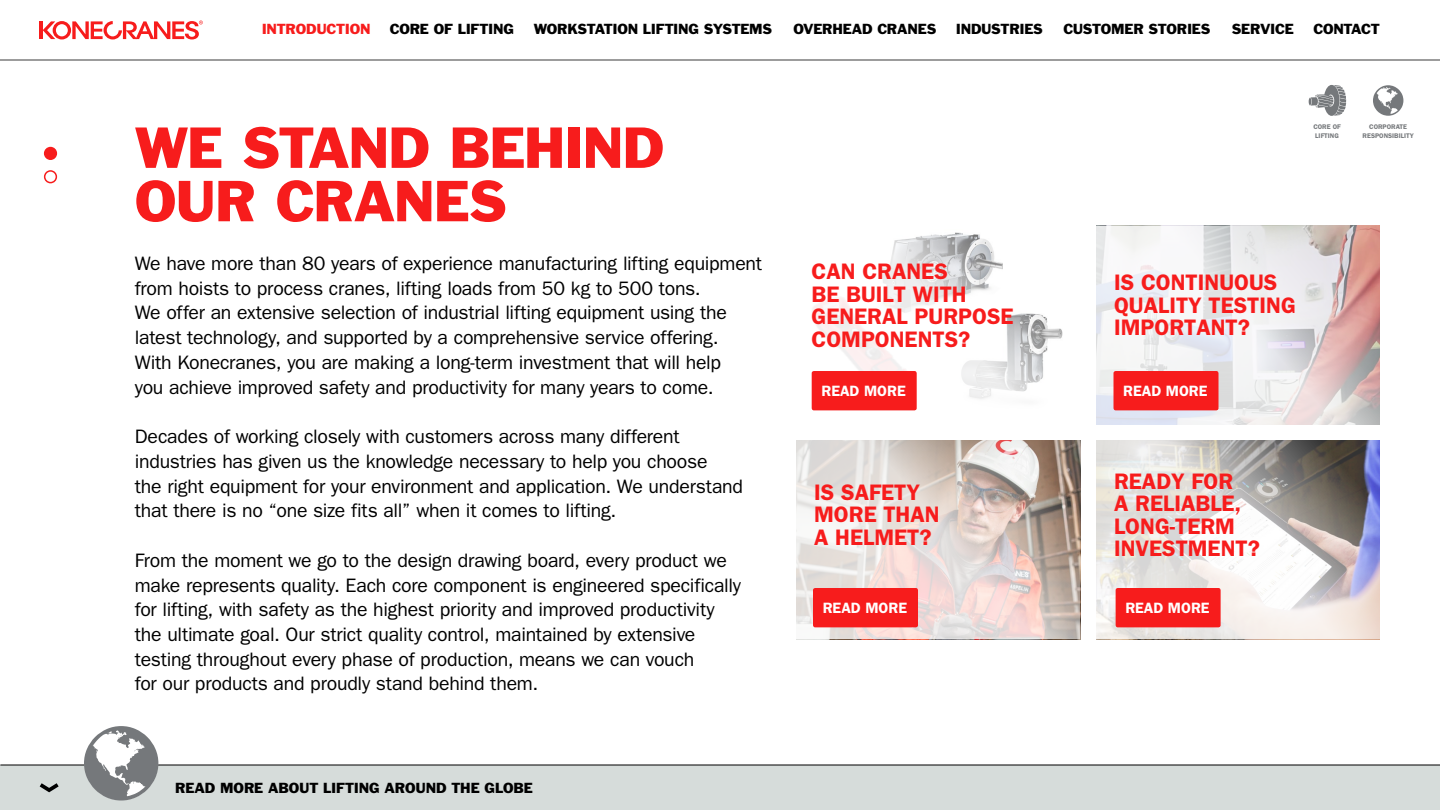
<style>
.page{position:relative;width:1440px;height:810px;background:#fff}
.page>*{position:absolute;margin:0;border:0;box-sizing:border-box;transform-origin:0 0}
.t1{font:53.4px/53.4px "Franklin Gothic Std";letter-spacing:-.025em;color:#f71c1c}
.t2{font:600 22.5px/22.5px "ITC Franklin Gothic Std";color:#f71c1c}
.t3{font:19.5px/24.8px "ITC Franklin Gothic Std";letter-spacing:-.01em;color:#000}
.t4{font:600 15px "ITC Franklin Gothic Std";color:#fff}
.t5{font:13.5px "Franklin Gothic Std";letter-spacing:-.02em;color:#000}
.t6{font:13.5px "Franklin Gothic Std";letter-spacing:-.02em;color:#f71c1c}
.t7{font:600 6.75px/8.2px "ITC Franklin Gothic Std";color:#75787b}
</style>
<div class="page">
<div style="left:44px;top:170px;width:13px;height:13px;border:2px solid #f71c1c;border-radius:50%"></div>
<div style="left:45px;top:148px;width:11px;height:11px;background:#f71c1c;border-radius:50%"></div>
<div style="left:44px;top:147px;width:13px;height:13px;border:2px solid #f71c1c;border-radius:50%"></div>
<div style="left:0;top:765px;width:1440px;height:45px;background:#d6dcda"></div>
<svg style="left:39px;top:783px;width:20px;height:10px"></svg>
<hr style="left:0;top:765px;width:1440px;height:1px;background:#000">
<svg style="left:84px;top:726px;width:74px;height:75px"></svg>
<svg style="left:1096px;top:226px;width:284px;height:198px"></svg>
<svg style="left:1096px;top:441px;width:284px;height:198px"></svg>
<svg style="left:796px;top:441px;width:284px;height:198px"></svg>
<div style="left:813px;top:588px;width:105px;height:39px;background:#f71c1c;border-radius:2px"></div>
<div style="left:1116px;top:588px;width:105px;height:39px;background:#f71c1c;border-radius:2px"></div>
<div style="left:1114px;top:371px;width:105px;height:39px;background:#f71c1c;border-radius:2px"></div>
<svg style="left:811px;top:232px;width:252px;height:179px"></svg>
<div style="left:812px;top:371px;width:105px;height:39px;background:#f71c1c;border-radius:2px"></div>
<svg style="left:1373px;top:85px;width:30px;height:31px"></svg>
<svg style="left:1309px;top:85px;width:37px;height:31px"></svg>
<hr style="left:0;top:60px;width:1440px;height:1px;background:#3b3b3b">
<hr style="left:40px;top:21px;width:3px;height:18px;background:#f71c1c">
<svg style="left:43px;top:21px;width:160px;height:18px"></svg>
<p class="t6" style="left:262px;top:20px;width:110px">INTRODUCTION</p>
<p class="t5" style="left:390px;top:20px;width:126px">CORE OF LIFTING</p>
<p class="t5" style="left:534px;top:20px;width:240px">WORKSTATION LIFTING SYSTEMS</p>
<p class="t5" style="left:793px;top:20px;width:145px">OVERHEAD CRANES</p>
<p class="t5" style="left:956px;top:20px;width:89px">INDUSTRIES</p>
<p class="t5" style="left:1063px;top:20px;width:149px">CUSTOMER STORIES</p>
<p class="t5" style="left:1232px;top:20px;width:63px">SERVICE</p>
<p class="t5" style="left:1313px;top:20px;width:68px">CONTACT</p>
<h1 class="t1" style="left:135px;top:121px;width:531px">WE STAND BEHIND<br>OUR CRANES</h1>
<p class="t3" style="left:135px;top:251px;width:629px">We have more than 80 years of experience manufacturing lifting equipment from hoists to process cranes, lifting loads from 50 kg to 500 tons.<br>We offer an extensive selection of industrial lifting equipment using the latest technology, and supported by a comprehensive service offering.<br>With Konecranes, you are making a long-term investment that will help<br>you achieve improved safety and productivity for many years to come.</p>
<p class="t3" style="left:135px;top:424px;width:610px">Decades of working closely with customers across many different industries has given us the knowledge necessary to help you choose<br>the right equipment for your environment and application. We understand that there is no “one size fits all” when it comes to lifting.</p>
<p class="t3" style="left:135px;top:548px;width:608px">From the moment we go to the design drawing board, every product we make represents quality. Each core component is engineered specifically for lifting, with safety as the highest priority and improved productivity the ultimate goal. Our strict quality control, maintained by extensive testing throughout every phase of production, means we can vouch<br>for our products and proudly stand behind them.</p>
<p class="t5" style="left:175px;top:780px;width:359px">READ MORE ABOUT LIFTING AROUND THE GLOBE</p>
<p class="t7" style="left:1313px;top:123px;width:29px">CORE OF<br>LIFTING</p>
<p class="t7" style="left:1363px;top:123px;width:53px;text-align:center">CORPORATE<br>RESPONSIBILITY</p>
<p class="t2" style="left:812px;top:260px;width:204px">CAN CRANES<br>BE BUILT WITH<br>GENERAL PURPOSE<br>COMPONENTS?</p>
<p class="t4" style="left:821px;top:382px;width:86px">READ MORE</p>
<p class="t2" style="left:814px;top:481px;width:127px">IS SAFETY<br>MORE THAN<br>A HELMET?</p>
<p class="t2" style="left:1114px;top:271px;width:183px">IS CONTINUOUS<br>QUALITY TESTING<br>IMPORTANT?</p>
<p class="t4" style="left:1123px;top:382px;width:86px">READ MORE</p>
<p class="t2" style="left:1114px;top:470px;width:147px">READY FOR<br>A RELIABLE,<br>LONG-TERM<br>INVESTMENT?</p>
<p class="t4" style="left:823px;top:599px;width:86px">READ MORE</p>
<p class="t4" style="left:1125px;top:599px;width:86px">READ MORE</p>
</div>
